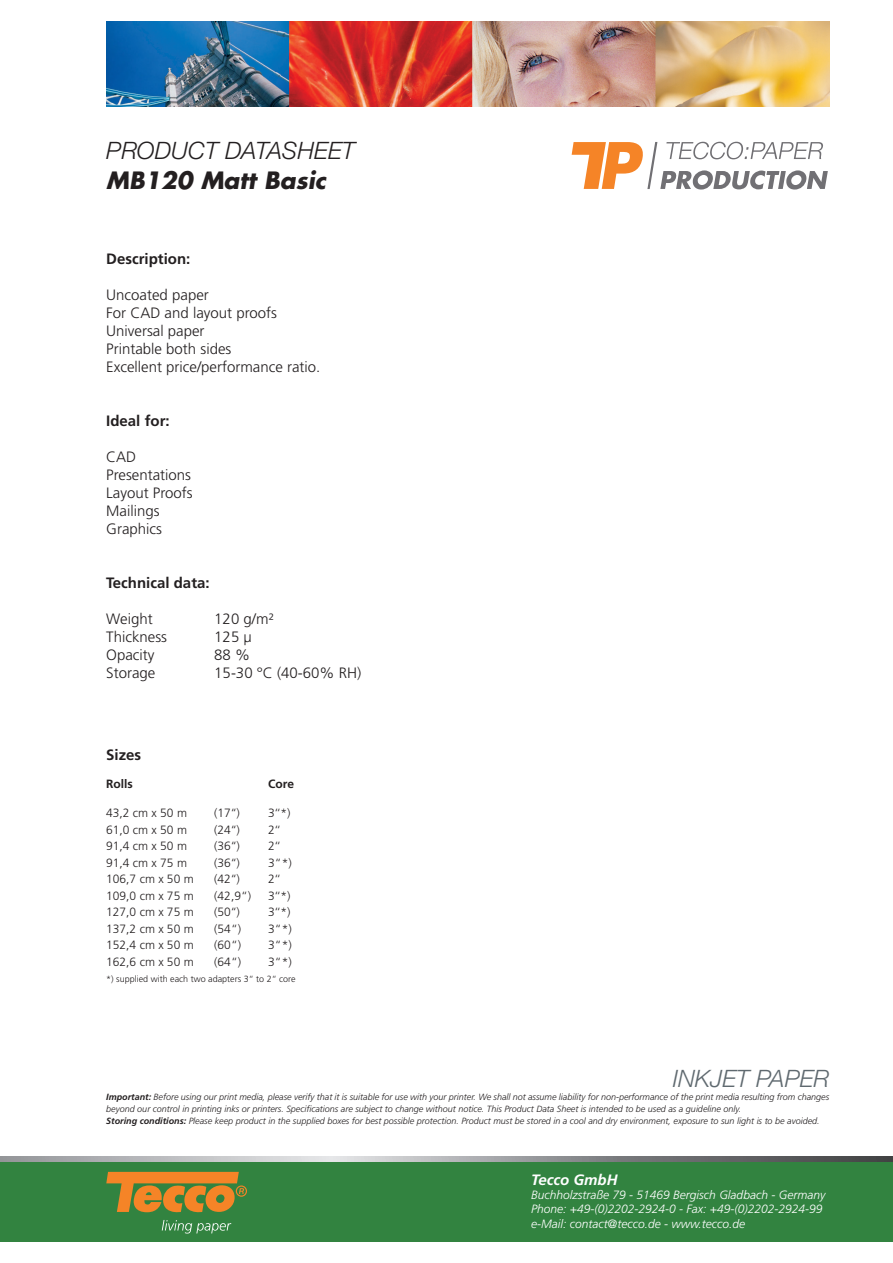
<style>
.page{position:relative;width:893px;height:1263px;background:#fff}
.page>*{position:absolute;margin:0;border:0;box-sizing:border-box;transform-origin:0 0}
.t1{font:italic 300 24px "Helvetica Neue LT Std";color:#231f20}
.t2{font:italic 300 24px "Helvetica Neue LT Std";color:#5f696f}
.t3{font:italic 700 23.25px "Futura Std";color:#231f20}
.t4{font:300 15px/18px "Frutiger LT Std";color:#231f20}
.t5{font:700 15px "Frutiger LT Std";color:#231f20}
.t6{font:italic 700 15px "Frutiger LT Std";color:#fff}
.t7{font:300 12px "Frutiger LT Std";color:#231f20}
.t8{font:italic 300 12px/14.4px "Frutiger LT Std";color:#fff}
.t9{font:700 12px "Frutiger LT Std";color:#231f20}
.t10{font:italic 300 9px/12px "Frutiger LT Std";color:#231f20}
.t11{font:300 9px "Frutiger LT Std";color:#231f20}
.s1{font-weight:700}
</style>
<div class="page">
<svg style="left:572px;top:142px;width:256px;height:48px"></svg>
<div style="left:0;top:1161px;width:893px;height:81px;background:#328340"></div>
<svg style="left:106px;top:1172px;width:141px;height:40px"></svg>
<svg style="left:162px;top:1220px;width:69px;height:13px"></svg>
<svg style="left:0;top:1157px;width:893px;height:4px;background:#9a9b9e"></svg>
<img style="left:106px;top:21px;width:723px;height:85px">
<h1 class="t1" style="left:106px;top:136px;width:250px">PRODUCT DATASHEET</h1>
<h2 class="t3" style="left:106px;top:165px;width:221px">MB120 Matt Basic</h2>
<h3 class="t5" style="left:106px;top:250px;width:86px">Description:</h3>
<h3 class="t4" style="left:106px;top:286px;width:216px">Uncoated paper<br>For CAD and layout proofs<br>Universal paper<br>Printable both sides<br>Excellent price/performance ratio.</h3>
<h3 class="t5" style="left:106px;top:412px;width:65px">Ideal for:</h3>
<h3 class="t4" style="left:106px;top:448px;width:88px">CAD<br>Presentations<br>Layout Proofs<br>Mailings<br>Graphics</h3>
<h3 class="t5" style="left:106px;top:574px;width:105px">Technical data:</h3>
<h3 class="t4" style="left:106px;top:610px;width:48px">Weight</h3>
<h3 class="t4" style="left:214px;top:610px;width:61px">120 g/m²</h3>
<h3 class="t4" style="left:106px;top:628px;width:62px">Thickness</h3>
<h3 class="t4" style="left:214px;top:628px;width:39px">125 μ</h3>
<h3 class="t4" style="left:106px;top:646px;width:50px">Opacity</h3>
<h3 class="t4" style="left:214px;top:646px;width:37px">88 %</h3>
<h3 class="t4" style="left:106px;top:664px;width:51px">Storage</h3>
<h3 class="t4" style="left:214px;top:664px;width:148px">15-30 °C (40-60% RH)</h3>
<h3 class="t5" style="left:106px;top:746px;width:37px">Sizes</h3>
<h3 class="t9" style="left:106px;top:777px;width:28px">Rolls</h3>
<h3 class="t9" style="left:268px;top:777px;width:27px">Core</h3>
<h3 class="t7" style="left:106px;top:806px;width:82px">43,2 cm x 50 m</h3>
<h3 class="t7" style="left:214px;top:806px;width:27px">(17‘‘)</h3>
<h3 class="t7" style="left:268px;top:806px;width:24px">3‘‘*)</h3>
<h3 class="t7" style="left:106px;top:823px;width:82px">61,0 cm x 50 m</h3>
<h3 class="t7" style="left:214px;top:823px;width:27px">(24‘‘)</h3>
<h3 class="t7" style="left:268px;top:823px;width:14px">2‘‘</h3>
<h3 class="t7" style="left:106px;top:839px;width:82px">91,4 cm x 50 m</h3>
<h3 class="t7" style="left:214px;top:839px;width:27px">(36‘‘)</h3>
<h3 class="t7" style="left:268px;top:839px;width:14px">2‘‘</h3>
<h3 class="t7" style="left:106px;top:856px;width:82px">91,4 cm x 75 m</h3>
<h3 class="t7" style="left:214px;top:856px;width:27px">(36‘‘)</h3>
<h3 class="t7" style="left:268px;top:856px;width:25px">3“*)</h3>
<h3 class="t7" style="left:106px;top:872px;width:89px">106,7 cm x 50 m</h3>
<h3 class="t7" style="left:214px;top:872px;width:27px">(42‘‘)</h3>
<h3 class="t7" style="left:268px;top:872px;width:14px">2‘‘</h3>
<h3 class="t7" style="left:106px;top:889px;width:89px">109,0 cm x 75 m</h3>
<h3 class="t7" style="left:214px;top:889px;width:38px">(42,9“)</h3>
<h3 class="t7" style="left:268px;top:889px;width:24px">3‘‘*)</h3>
<h3 class="t7" style="left:106px;top:905px;width:89px">127,0 cm x 75 m</h3>
<h3 class="t7" style="left:214px;top:905px;width:27px">(50‘‘)</h3>
<h3 class="t7" style="left:268px;top:905px;width:24px">3‘‘*)</h3>
<h3 class="t7" style="left:106px;top:922px;width:89px">137,2 cm x 50 m</h3>
<h3 class="t7" style="left:214px;top:922px;width:28px">(54“)</h3>
<h3 class="t7" style="left:268px;top:922px;width:25px">3“*)</h3>
<h3 class="t7" style="left:106px;top:938px;width:89px">152,4 cm x 50 m</h3>
<h3 class="t7" style="left:214px;top:938px;width:28px">(60“)</h3>
<h3 class="t7" style="left:268px;top:938px;width:25px">3“*)</h3>
<h3 class="t7" style="left:106px;top:955px;width:89px">162,6 cm x 50 m</h3>
<h3 class="t7" style="left:214px;top:955px;width:28px">(64“)</h3>
<h3 class="t7" style="left:268px;top:955px;width:25px">3“*)</h3>
<p class="t11" style="left:106px;top:974px;width:191px">*) supplied with each two adapters 3“ to 2“ core</p>
<h1 class="t2" style="left:673px;top:1064px;width:158px">INKJET PAPER</h1>
<p class="t10" style="left:106px;top:1091px;width:724px"><span class="s1">Important:</span> Before using our print media, please verify that it is suitable for use with your printer. We shall not assume liability for non-performance of the print media resulting from changes beyond our control in printing inks or printers. Specifications are subject to change without notice. This Product Data Sheet is intended to be used as a guideline only.<br><span class="s1">Storing conditions:</span> Please keep product in the supplied boxes for best possible protection. Product must be stored in a cool and dry environment, exposure to sun light is to be avoided.</p>
<h3 class="t6" style="left:531px;top:1170px;width:88px">Tecco GmbH</h3>
<h3 class="t8" style="left:531px;top:1188px;width:296px">Buchholzstraße 79 - 51469 Bergisch Gladbach - Germany<br>Phone: +49-(0)2202-2924-0 - Fax: +49-(0)2202-2924-99 e-Mail: contact@tecco.de - www.tecco.de</h3>
</div>
